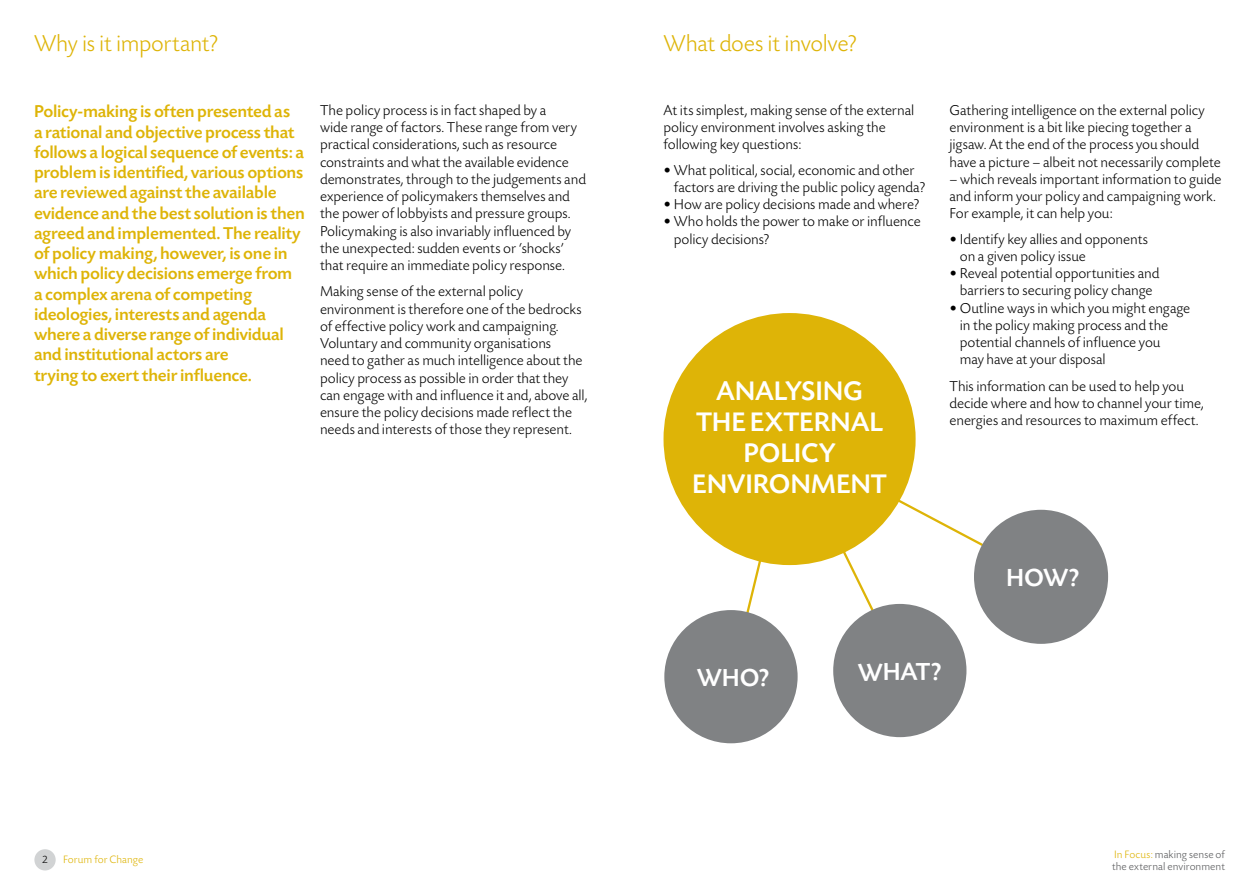
<style>
.page{position:relative;width:1259px;height:893px;background:#fff}
.page>*{position:absolute;margin:0;border:0;box-sizing:border-box;transform-origin:0 0}
.t1{font:500 28.2px/30.8px "Today SB";letter-spacing:-.005em;color:#fff;text-align:center}
.t2{font:500 25.95px "Today SB";color:#fff}
.t3{font:500 25.8px "Today SB";letter-spacing:-.015em;color:#fff}
.t4{font:300 24px "Today SB";letter-spacing:-.015em;color:#deb407}
.t5{font:500 18px/20.2px "Today SB";letter-spacing:-.015em;color:#deb407}
.t6{font:300 15px/17.2px "Today SB";letter-spacing:-.005em;color:#000}
.t7{font:300 11.25px/12px "Today SB";letter-spacing:.005em;color:#58595b}
.t8{font:300 11.25px "Today SB";letter-spacing:.005em;color:#deb407}
.s1{color:#deb407}
</style>
<div class="page">
<div style="left:34px;top:849px;width:22px;height:21px;background:#d1d3d4;border-radius:50%"></div>
<div style="left:833px;top:604px;width:133px;height:133px;background:#808284;border-radius:50%"></div>
<svg style="left:738px;top:440px;width:307px;height:239px"></svg>
<div style="left:663px;top:313px;width:252px;height:252px;background:#deb407;border-radius:50%"></div>
<div style="left:664px;top:610px;width:133px;height:133px;background:#808284;border-radius:50%"></div>
<div style="left:974px;top:510px;width:134px;height:134px;background:#808284;border-radius:50%"></div>
<h3 class="t4" style="left:34px;top:31px;width:186px">Why is it important?</h3>
<h3 class="t4" style="left:663px;top:31px;width:195px">What does it involve?</h3>
<p class="t5" style="left:34px;top:102px;width:272px">Policy-making is often presented as<br>a rational and objective process that follows a logical sequence of events: a problem is identified, various options are reviewed against the available evidence and the best solution is then agreed and implemented. The reality of policy making, however, is one in which policy decisions emerge from a complex arena of competing ideologies, interests and agenda where a diverse range of individual and institutional actors are<br>trying to exert their influence.</p>
<p class="t6" style="left:663px;top:102px;width:252px">At its simplest, making sense of the external policy environment involves asking the following key questions:</p>
<p class="t6" style="left:320px;top:102px;width:267px">The policy process is in fact shaped by a<br>wide range of factors. These range from very practical considerations, such as resource constraints and what the available evidence demonstrates, through to the judgements and experience of policymakers themselves and the power of lobbyists and pressure groups.<br>Policymaking is also invariably influenced by the unexpected: sudden events or ‘shocks’ that require an immediate policy response.</p>
<p class="t6" style="left:320px;top:284px;width:269px">Making sense of the external policy environment is therefore one of the bedrocks of effective policy work and campaigning.<br>Voluntary and community organisations<br>need to gather as much intelligence about the policy process as possible in order that they can engage with and influence it and, above all, ensure the policy decisions made reflect the needs and interests of those they represent.</p>
<p class="t6" style="left:674px;top:162px;width:253px;text-indent:-10px">• What political, social, economic and other factors are driving the public policy agenda?</p>
<p class="t6" style="left:663px;top:196px;width:257px">• How are policy decisions made and where?</p>
<p class="t6" style="left:674px;top:213px;width:248px;text-indent:-10px">• Who holds the power to make or influence policy decisions?</p>
<h1 class="t1" style="left:692px;top:377px;width:192px">Analysing the external policy environment</h1>
<p class="t6" style="left:949px;top:102px;width:273px">Gathering intelligence on the external policy environment is a bit like piecing together a jigsaw. At the end of the process you should have a picture – albeit not necessarily complete</p>
<p class="t6" style="left:949px;top:171px;width:273px">– which reveals important information to guide and inform your policy and campaigning work.<br>For example, it can help you:</p>
<p class="t6" style="left:960px;top:231px;width:190px;text-indent:-10px">• Identify key allies and opponents on a given policy issue</p>
<p class="t6" style="left:949px;top:265px;width:211px;text-align:center">• Reveal potential opportunities and barriers to securing policy change</p>
<p class="t6" style="left:960px;top:300px;width:232px;text-indent:-10px">• Outline ways in which you might engage in the policy making process and the potential channels of influence you<br>may have at your disposal</p>
<p class="t6" style="left:949px;top:378px;width:256px">This information can be used to help you decide where and how to channel your time, energies and resources to maximum effect.</p>
<h2 class="t2" style="left:1006px;top:564px;width:75px">How?</h2>
<h3 class="t3" style="left:697px;top:664px;width:74px">Who?</h3>
<h3 class="t3" style="left:858px;top:658px;width:86px">What?</h3>
<p class="t8" style="left:63px;top:854px;width:82px">Forum for Change</p>
<p class="t7" style="left:1112px;top:848px;width:114px"><span class="s1">In Focus:</span> making sense of the external environment</p>
</div>
